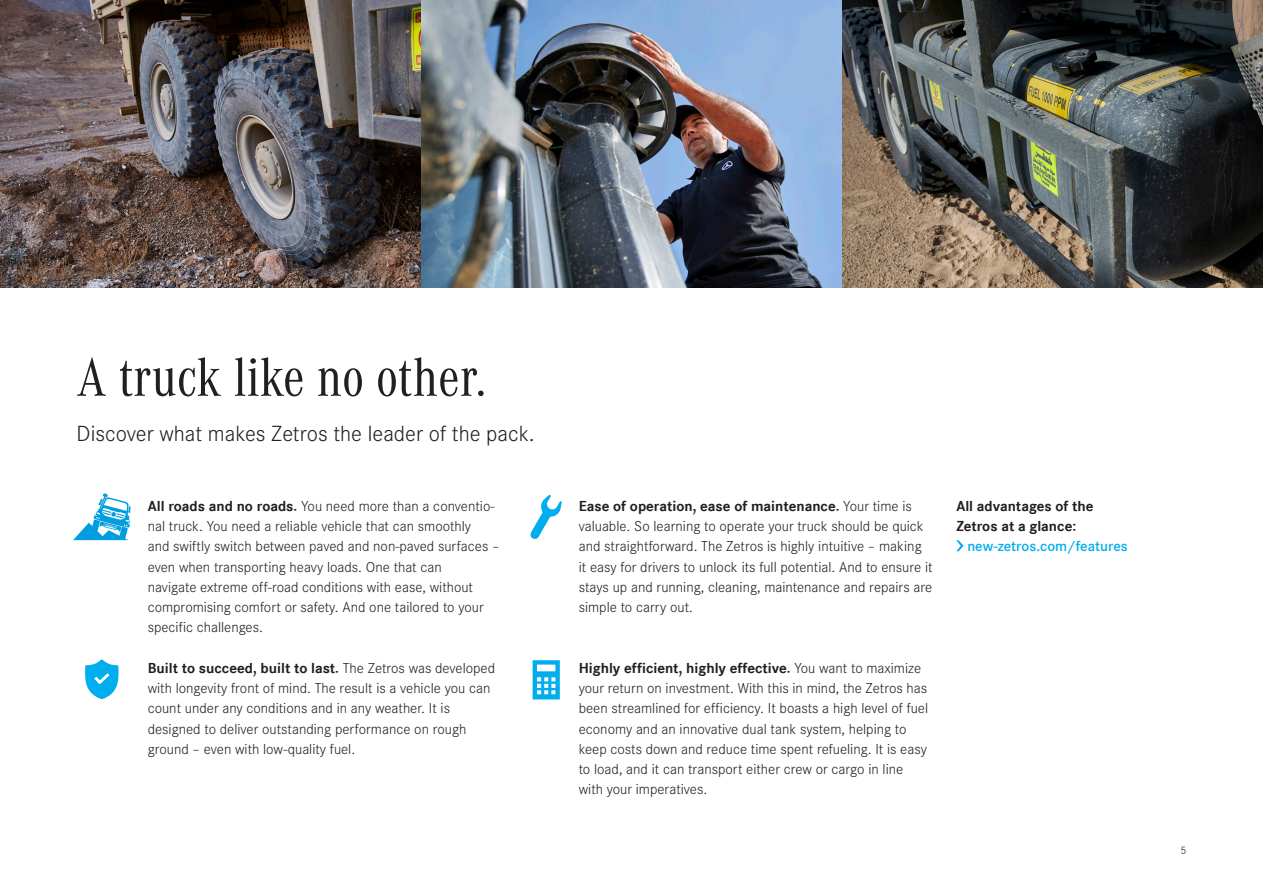
<style>
.page{position:relative;width:1263px;height:893px;background:#fff}
.page>*{position:absolute;margin:0;border:0;box-sizing:border-box;transform-origin:0 0}
._01a_HEAD_black_38_3{font:57px "Corporate A Cond Pro";color:#231f20}
._02a_SUB_INTRO_1st-l{font:300 22.8px "Corporate S Pro";color:#231f20}
._03_COPY_black_10_13{font:300 15px/20.2px "Corporate S Pro";color:#231f20}
._03_COPY_black_10_13-2{font:700 15px/20.2px "Corporate S Dem";color:#231f20}
._03_COPY_black_10_13-3{font:600 15px "Corporate S Pro";color:#00aeef}
.t1{font:300 11.25px "Corporate S Pro";color:#231f20}
.s1{font-family:"Corporate S Dem";font-weight:700}
</style>
<div class="page">
<svg style="left:85px;top:659px;width:34px;height:40px"></svg>
<svg style="left:530px;top:495px;width:32px;height:44px"></svg>
<svg style="left:533px;top:660px;width:27px;height:39px"></svg>
<svg style="left:73px;top:493px;width:58px;height:47px"></svg>
<img style="left:0;top:0;width:1263px;height:288px">
<svg style="left:956px;top:540px;width:8px;height:11px"></svg>
<p class="_01a_HEAD_black_38_3" style="left:77px;top:338px;width:411px">A truck like no other.</p>
<p class="_02a_SUB_INTRO_1st-l" style="left:77px;top:418px;width:460px">Discover what makes Zetros the leader of the pack.</p>
<p class="_03_COPY_black_10_13" style="left:148px;top:495px;width:353px"><span class="s1">All roads and no roads.</span> You need more than a conventio&shy;nal truck. You need a reliable vehicle that can smoothly<br>and swiftly switch between paved and non-paved surfaces – even when transporting heavy loads. One that can<br>navigate extreme off-road conditions with ease, without compromising comfort or safety. And one tailored to your specific challenges.</p>
<p class="_03_COPY_black_10_13" style="left:148px;top:657px;width:349px"><span class="s1">Built to succeed, built to last.</span> The Zetros was developed with longevity front of mind. The result is a vehicle you can count under any conditions and in any weather. It is designed to deliver outstanding performance on rough ground – even with low-quality fuel.</p>
<p class="_03_COPY_black_10_13" style="left:579px;top:495px;width:355px"><span class="s1">Ease of operation, ease of maintenance.</span> Your time is valuable. So learning to operate your truck should be quick and straightforward. The Zetros is highly intuitive – making it easy for drivers to unlock its full potential. And to ensure it stays up and running, cleaning, maintenance and repairs are simple to carry out.</p>
<p class="_03_COPY_black_10_13" style="left:579px;top:657px;width:351px"><span class="s1">Highly efficient, highly effective.</span> You want to maximize your return on investment. With this in mind, the Zetros has been streamlined for efficiency. It boasts a high level of fuel economy and an innovative dual tank system, helping to keep costs down and reduce time spent refueling. It is easy to load, and it can transport either crew or cargo in line with your imperatives.</p>
<p class="_03_COPY_black_10_13-2" style="left:956px;top:496px;width:139px">All advantages of the<br>Zetros at a glance:</p>
<p class="_03_COPY_black_10_13-3" style="left:967px;top:535px;width:162px">new-zetros.com/features</p>
<p class="t1" style="left:1180px;top:842px;width:7px">5</p>
</div>
